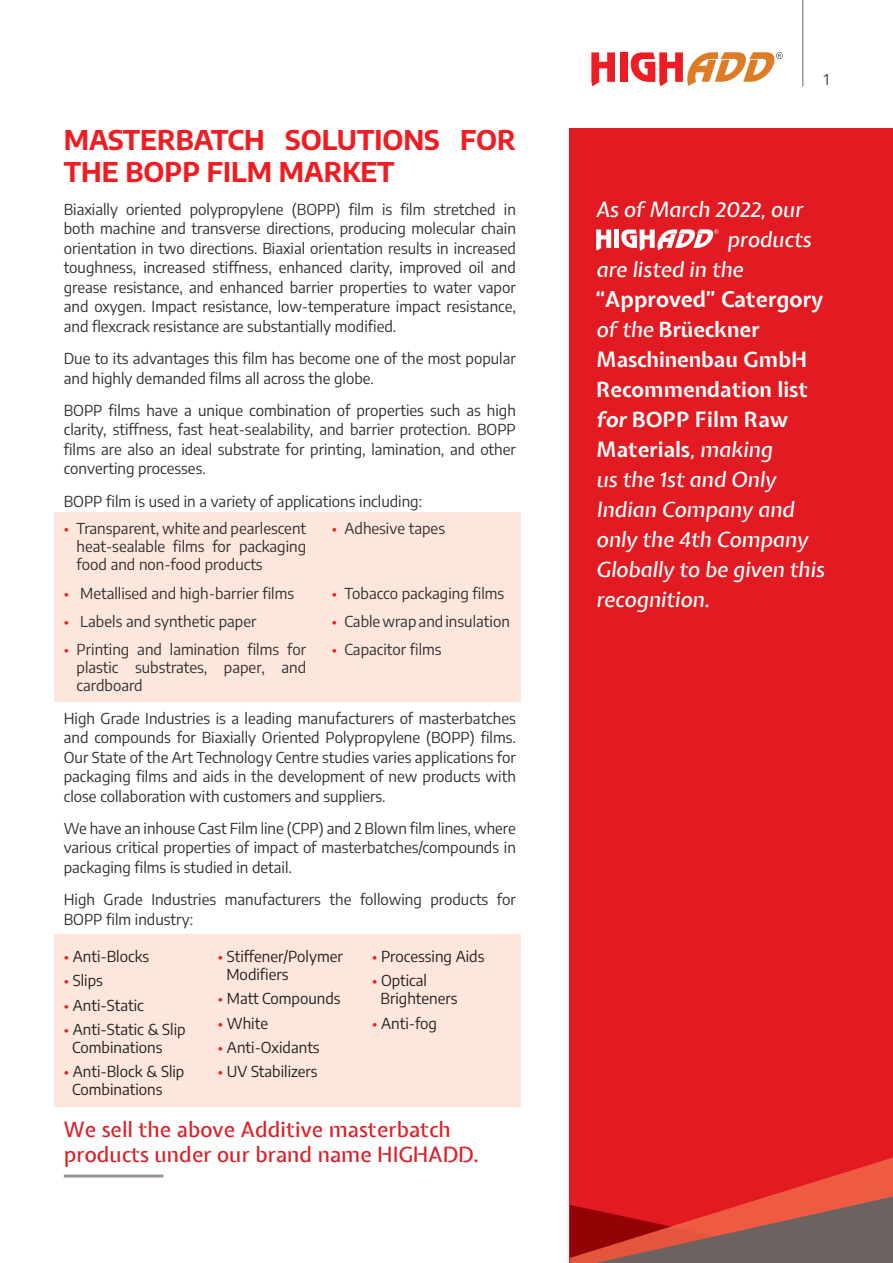
<style>
.page{position:relative;width:893px;height:1263px;background:#fff}
.page>*{position:absolute;margin:0;border:0;box-sizing:border-box;transform-origin:0 0}
.t1{font:700 27px/32.4px "Encode Sans";color:#ee1d23}
.t2{font:700 21.75px "Expletus Sans";color:#fff}
.t3{font:italic 500 21px/30px "Expletus Sans";color:#fff}
.t4{font:500 21px/25.2px "Expletus Sans";color:#da2128}
.t5{font:15px/19.5px "Encode Sans";color:#312f30;text-align:justify}
.Body_Text{font:15px/18px "Encode Sans";color:#231f20}
.Body_Text-2{font:15px "Encode Sans";color:#3e3e3f}
.s1{color:#ee1d23}
.s2{font-weight:700;font-style:normal}
.s3{font-weight:700}
</style>
<div class="page">
<div style="left:54px;top:512px;width:466px;height:190px;background:#fde7dc"></div>
<div style="left:54px;top:933px;width:466px;height:173px;background:#fde7dc"></div>
<div style="left:570px;top:129px;width:323px;height:1134px;background:#e21a21"></div>
<svg style="left:570px;top:1157px;width:323px;height:106px"></svg>
<hr style="left:802px;top:0;width:1px;height:86px;background:#636366">
<hr style="left:64px;top:1174px;width:99px;height:3px;background:#939598">
<svg style="left:591px;top:52px;width:24px;height:34px"></svg>
<div style="left:620px;top:52px;width:8px;height:30px;background:#ee1d23"></div>
<svg style="left:631px;top:52px;width:152px;height:34px"></svg>
<svg style="left:596px;top:229px;width:15px;height:22px"></svg>
<div style="left:614px;top:229px;width:5px;height:19px;background:#fff"></div>
<svg style="left:621px;top:229px;width:97px;height:22px"></svg>
<p class="t1" style="left:64px;top:123px;width:454px">MASTERBATCH SOLUTIONS FOR<br>THE BOPP FILM MARKET</p>
<p class="t5" style="left:64px;top:199px;width:454px">Biaxially oriented polypropylene (BOPP) film is film stretched in both machine and transverse directions, producing molecular chain orientation in two directions. Biaxial orientation results in increased toughness, increased stiffness, enhanced clarity, improved oil and grease resistance, and enhanced barrier properties to water vapor and oxygen. Impact resistance, low-temperature impact resistance, and flexcrack resistance are substantially modified.</p>
<p class="t5" style="left:64px;top:348px;width:454px">Due to its advantages this film has become one of the most popular and highly demanded films all across the globe.</p>
<p class="t5" style="left:64px;top:400px;width:454px">BOPP films have a unique combination of properties such as high clarity, stiffness, fast heat-sealability, and barrier protection. BOPP films are also an ideal substrate for printing, lamination, and other converting processes.</p>
<p class="t5" style="left:64px;top:491px;width:360px">BOPP film is used in a variety of applications including:</p>
<p class="t5" style="left:77px;top:519px;width:231px;line-height:18px;text-indent:-13px"><span class="s1">•</span> Transparent, white and pearlescent heat-sealable films for packaging food and non-food products</p>
<p class="t5" style="left:332px;top:518px;width:115px"><span class="s1">•</span> Adhesive tapes</p>
<p class="t5" style="left:64px;top:583px;width:232px"><span class="s1">•</span> Metallised and high-barrier films</p>
<p class="t5" style="left:332px;top:583px;width:174px"><span class="s1">•</span> Tobacco packaging films</p>
<p class="t5" style="left:64px;top:611px;width:194px"><span class="s1">•</span> Labels and synthetic paper</p>
<p class="t5" style="left:332px;top:611px;width:180px"><span class="s1">•</span> Cable wrap and insulation</p>
<p class="t5" style="left:77px;top:640px;width:231px;line-height:18px;text-indent:-13px"><span class="s1">•</span> Printing and lamination films for plastic substrates, paper, and cardboard</p>
<p class="t5" style="left:332px;top:639px;width:111px"><span class="s1">•</span> Capacitor films</p>
<p class="t5" style="left:64px;top:708px;width:454px">High Grade Industries is a leading manufacturers of masterbatches and compounds for Biaxially Oriented Polypropylene (BOPP) films.<br>Our State of the Art Technology Centre studies varies applications for packaging films and aids in the development of new products with close collaboration with customers and suppliers.</p>
<p class="t5" style="left:64px;top:818px;width:454px">We have an inhouse Cast Film line (CPP) and 2 Blown film lines, where various critical properties of impact of masterbatches/compounds in packaging films is studied in detail.</p>
<p class="t5" style="left:64px;top:889px;width:454px">High Grade Industries manufacturers the following products for<br>BOPP film industry:</p>
<p class="Body_Text" style="left:64px;top:946px;width:87px"><span class="s1">•</span> Anti-Blocks</p>
<p class="Body_Text" style="left:64px;top:971px;width:41px"><span class="s1">•</span> Slips</p>
<p class="Body_Text" style="left:64px;top:995px;width:81px"><span class="s1">•</span> Anti-Static</p>
<p class="Body_Text" style="left:72px;top:1020px;width:115px;text-indent:-9px"><span class="s1">•</span> Anti-Static &amp; Slip<br>Combinations</p>
<p class="Body_Text" style="left:72px;top:1062px;width:114px;text-indent:-9px"><span class="s1">•</span> Anti-Block &amp; Slip<br>Combinations</p>
<p class="Body_Text" style="left:226px;top:946px;width:118px;text-indent:-9px"><span class="s1">•</span> Stiffener/Polymer<br>Modifiers</p>
<p class="Body_Text" style="left:218px;top:989px;width:124px"><span class="s1">•</span> Matt Compounds</p>
<p class="Body_Text" style="left:218px;top:1013px;width:52px"><span class="s1">•</span> White</p>
<p class="Body_Text" style="left:218px;top:1038px;width:103px"><span class="s1">•</span> Anti-Oxidants</p>
<p class="Body_Text" style="left:218px;top:1062px;width:101px"><span class="s1">•</span> UV Stabilizers</p>
<p class="Body_Text" style="left:372px;top:946px;width:114px"><span class="s1">•</span> Processing Aids</p>
<p class="Body_Text" style="left:381px;top:971px;width:78px;text-indent:-9px"><span class="s1">•</span> Optical<br>Brighteners</p>
<p class="Body_Text" style="left:372px;top:1013px;width:67px"><span class="s1">•</span> Anti-fog</p>
<p class="t4" style="left:64px;top:1118px;width:417px">We sell the above Additive masterbatch products under our brand name HIGHADD.</p>
<p class="Body_Text-2" style="left:824px;top:69px;width:7px">1</p>
<p class="t3" style="left:596px;top:196px;width:208px">As of March 2022, our</p>
<p class="t3" style="left:727px;top:226px;width:85px">products</p>
<p class="t3" style="left:596px;top:256px;width:149px">are listed in the</p>
<p class="t2" style="left:596px;top:288px;width:230px">“Approved” Catergory</p>
<p class="t3" style="left:596px;top:316px;width:230px">of the <span class="s2">Brüeckner<br>Maschinenbau GmbH<br>Recommendation list </span><span class="s3">for</span> <span class="s2">BOPP Film Raw<br>Materials</span>, making<br>us the 1st and Only<br>Indian Company and only the 4th Company<br>Globally to be given this recognition.</p>
</div>
